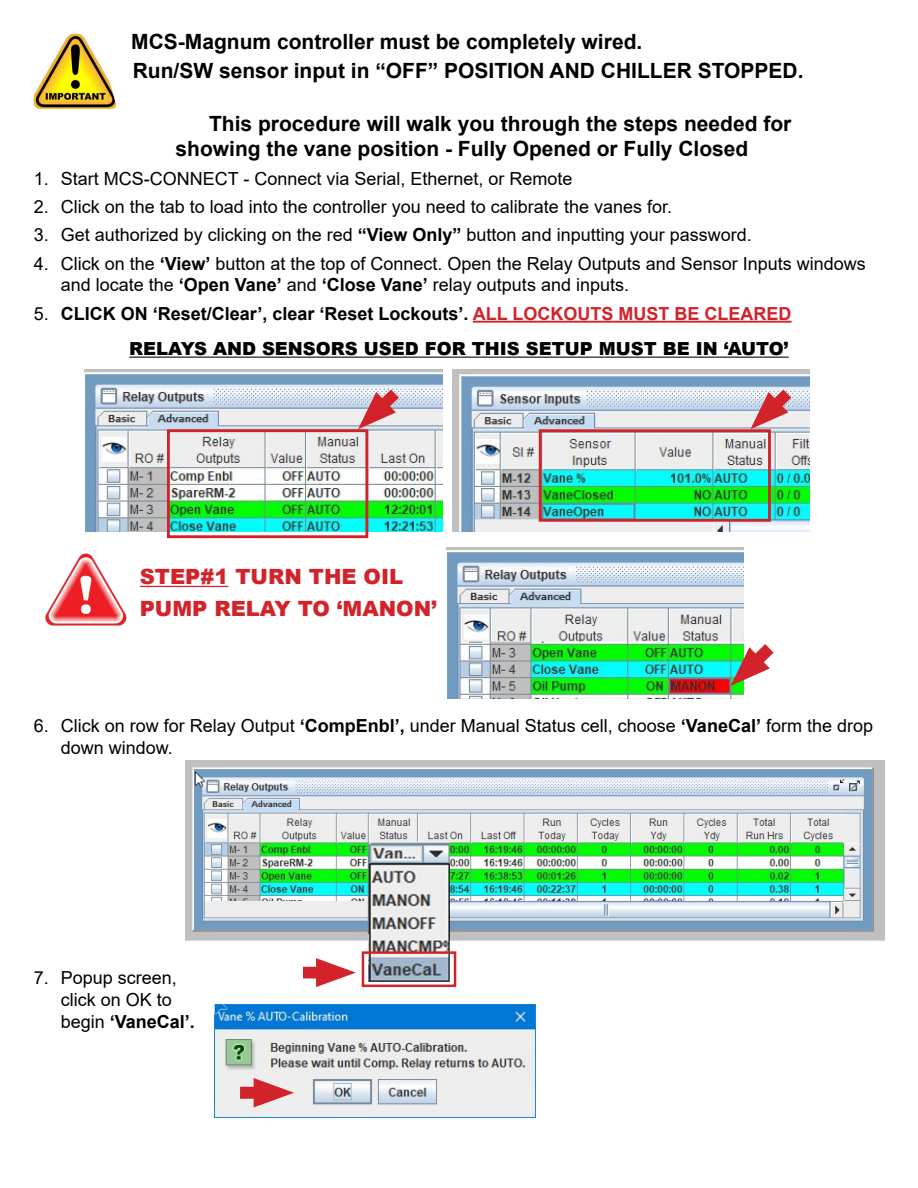
<style>
.page{position:relative;width:918px;height:1188px;background:#fff}
.page>*{position:absolute;margin:0;border:0;box-sizing:border-box;transform-origin:0 0}
.t1{font:700 21px/28.5px "Arial";color:#000}
.t2{font:900 21px/32px "Arial";color:#d2232a}
.t3{font:18px/21.6px "Arial";color:#000}
.t4{font:900 18px/35.1px "Arial";color:#000;text-align:right}
.s1{font-weight:700}
.s2{font-weight:400}
.s3{font-weight:700;color:#d2232a}
</style>
<div class="page">
<hr style="left:473px;top:321px;width:319px;height:2px;background:#d2232a">
<hr style="left:129px;top:357px;width:660px;height:1px;background:#000">
<img style="left:85px;top:370px;width:357px;height:162px">
<div style="left:167px;top:429px;width:201px;height:109px;border:3px solid #d2232a"></div>
<img style="left:453px;top:370px;width:357px;height:162px">
<div style="left:539px;top:429px;width:232px;height:93px;border:3px solid #d2232a"></div>
<svg style="left:750px;top:377px;width:54px;height:53px;background:#c5a5b3"></svg>
<svg style="left:358px;top:377px;width:53px;height:53px;background:#c8a7b4"></svg>
<img style="left:45px;top:553px;width:82px;height:73px">
<hr style="left:140px;top:586px;width:88px;height:1px;background:#d2232a">
<img style="left:446px;top:547px;width:297px;height:152px">
<svg style="left:731px;top:631px;width:43px;height:56px"></svg>
<img style="left:185px;top:761px;width:699px;height:226px">
<div style="left:362px;top:951px;width:94px;height:36px;border:2px solid #d2232a"></div>
<div style="left:303px;top:967px;width:30px;height:12px;background:#d2232a"></div>
<svg style="left:316px;top:958px;width:40px;height:29px"></svg>
<img style="left:214px;top:1004px;width:321px;height:114px">
<div style="left:240px;top:1087px;width:31px;height:12px;background:#d2232a"></div>
<svg style="left:254px;top:1078px;width:40px;height:29px"></svg>
<img style="left:34px;top:34px;width:83px;height:75px">
<p class="t1" style="left:131px;top:28px;width:674px">MCS-Magnum controller must be completely wired.<br>Run/SW sensor input in “OFF” POSITION AND CHILLER STOPPED.</p>
<p class="t1" style="left:175px;top:111px;width:617px;line-height:25.2px;text-indent:34px">This procedure will walk you through the steps needed for showing the vane position - Fully Opened or Fully Closed</p>
<p class="t3" style="left:34px;top:168px;width:540px">1. Start MCS-CONNECT - Connect via Serial, Ethernet, or Remote</p>
<p class="t3" style="left:34px;top:196px;width:640px">2. Click on the tab to load into the controller you need to calibrate the vanes for.</p>
<p class="t3" style="left:34px;top:224px;width:720px">3. Get authorized by clicking on the red <span class="s1">“View Only”</span> button and inputting your password.</p>
<p class="t3" style="left:61px;top:253px;width:807px;text-indent:-27px">4. Click on the <span class="s1">‘View’</span> button at the top of Connect. Open the Relay Outputs and Sensor Inputs windows and locate the <span class="s1">‘Open Vane’</span> and <span class="s1">‘Close Vane’</span> relay outputs and inputs.</p>
<p class="t4" style="left:34px;top:295px;width:759px"><span class="s2">5.</span> <span class="s1">CLICK ON ‘Reset/Clear’, clear ‘Reset Lockouts’.</span> <span class="s3">ALL LOCKOUTS MUST BE CLEARED<br></span>RELAYS AND SENSORS USED FOR THIS SETUP MUST BE IN ‘AUTO’</p>
<p class="t2" style="left:140px;top:560px;width:299px">STEP#1 TURN THE OIL<br>PUMP RELAY TO ‘MANON’</p>
<p class="t3" style="left:61px;top:715px;width:814px;text-indent:-27px">6. Click on row for Relay Output <span class="s1">‘CompEnbl’,</span> under Manual Status cell, choose <span class="s1">‘VaneCal’</span> form the drop down window.</p>
<p class="t3" style="left:61px;top:967px;width:136px;text-indent:-27px">7. Popup screen, click on OK to begin <span class="s1">‘VaneCal’.</span></p>
</div>
